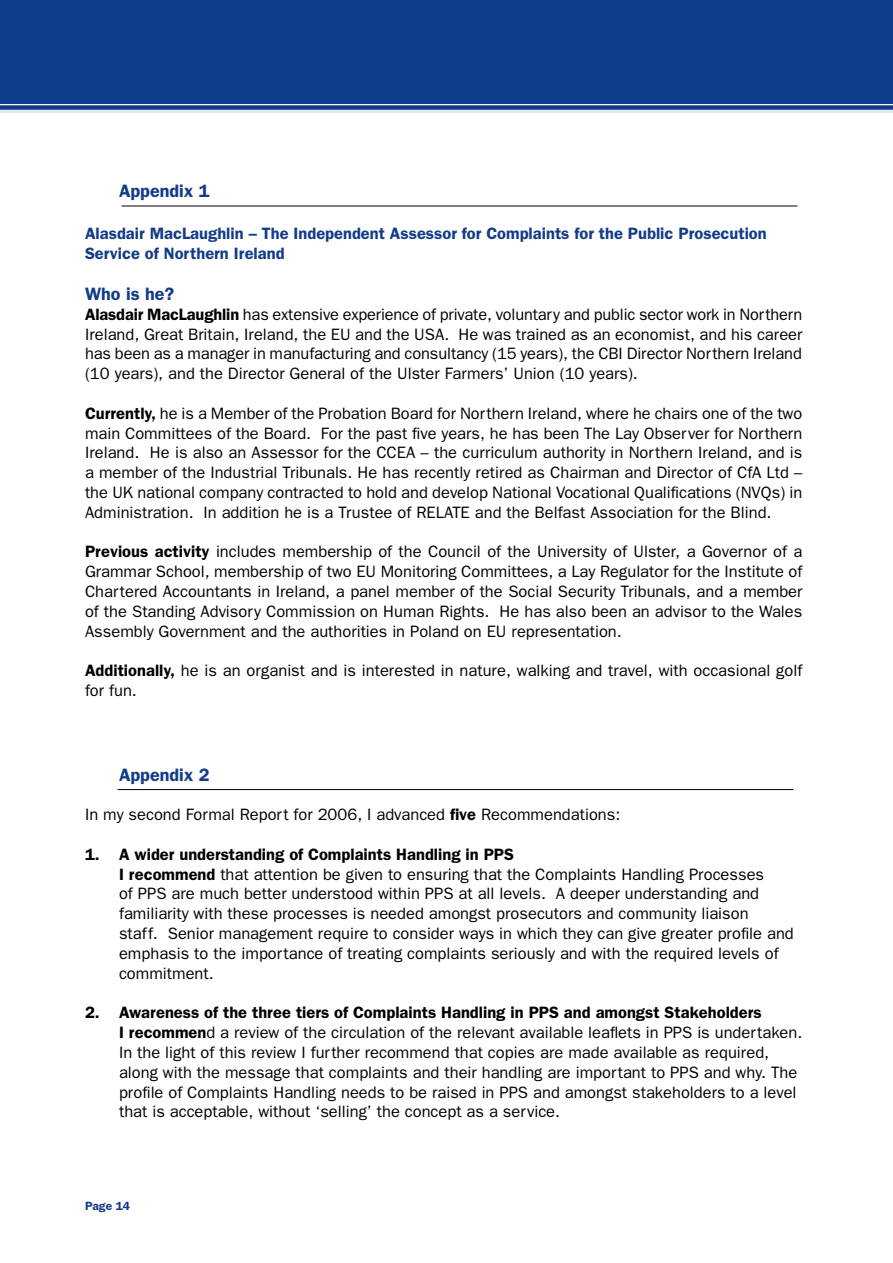
<style>
.page{position:relative;width:893px;height:1263px;background:#fff}
.page>*{position:absolute;margin:0;border:0;box-sizing:border-box;transform-origin:0 0}
.t1{font:600 18px "Franklin Gothic";color:#123c89}
.t2{font:16.5px/19.8px "Franklin Gothic";color:#000;text-align:justify}
.t3{font:600 16.5px/19.8px "Franklin Gothic";color:#123c89}
.t4{font:600 12px "Franklin Gothic";color:#123c89}
.s1{font-weight:600}
</style>
<div class="page">
<hr style="left:0;top:110px;width:893px;height:3px;background:#e4ebf5">
<div style="left:0;top:105px;width:893px;height:5px;background:#123c89"></div>
<hr style="left:122px;top:206px;width:675px;height:1px;background:#000">
<hr style="left:118px;top:789px;width:675px;height:1px;background:#000">
<div style="left:0;top:0;width:893px;height:103px;background:#0d3c8a"></div>
<p class="t1" style="left:119px;top:181px;width:92px">Appendix 1</p>
<p class="t3" style="left:85px;top:223px;width:683px">Alasdair MacLaughlin – The Independent Assessor for Complaints for the Public Prosecution<br>Service of Northern Ireland</p>
<p class="t1" style="left:85px;top:283px;width:91px">Who is he?</p>
<p class="t2" style="left:85px;top:304px;width:719px"><span class="s1">Alasdair MacLaughlin</span> has extensive experience of private, voluntary and public sector work in Northern Ireland, Great Britain, Ireland, the EU and the USA. He was trained as an economist, and his career has been as a manager in manufacturing and consultancy (15 years), the CBI Director Northern Ireland (10 years), and the Director General of the Ulster Farmers’ Union (10 years).</p>
<p class="t2" style="left:85px;top:403px;width:719px"><span class="s1">Currently,</span> he is a Member of the Probation Board for Northern Ireland, where he chairs one of the two main Committees of the Board. For the past five years, he has been The Lay Observer for Northern Ireland. He is also an Assessor for the CCEA – the curriculum authority in Northern Ireland, and is a member of the Industrial Tribunals. He has recently retired as Chairman and Director of CfA Ltd – the UK national company contracted to hold and develop National Vocational Qualifications (NVQs) in Administration. In addition he is a Trustee of RELATE and the Belfast Association for the Blind.</p>
<p class="t2" style="left:85px;top:542px;width:719px"><span class="s1">Previous activity</span> includes membership of the Council of the University of Ulster, a Governor of a Grammar School, membership of two EU Monitoring Committees, a Lay Regulator for the Institute of Chartered Accountants in Ireland, a panel member of the Social Security Tribunals, and a member of the Standing Advisory Commission on Human Rights. He has also been an advisor to the Wales Assembly Government and the authorities in Poland on EU representation.</p>
<p class="t2" style="left:85px;top:660px;width:719px"><span class="s1">Additionally,</span> he is an organist and is interested in nature, walking and travel, with occasional golf for fun.</p>
<p class="t1" style="left:119px;top:764px;width:92px">Appendix 2</p>
<p class="t2" style="left:85px;top:804px;width:537px">In my second Formal Report for 2006, I advanced <span class="s1">five</span> Recommendations:</p>
<p class="t2" style="left:119px;top:844px;width:676px;text-align:left;text-indent:-34px"><span class="s1">1. A wider understanding of Complaints Handling in PPS<br>I recommend</span> that attention be given to ensuring that the Complaints Handling Processes<br>of PPS are much better understood within PPS at all levels. A deeper understanding and familiarity with these processes is needed amongst prosecutors and community liaison<br>staff. Senior management require to consider ways in which they can give greater profile and emphasis to the importance of treating complaints seriously and with the required levels of commitment.</p>
<p class="t2" style="left:119px;top:1002px;width:685px;text-align:left;text-indent:-34px"><span class="s1">2. Awareness of the three tiers of Complaints Handling in PPS and amongst Stakeholders<br>I recommen</span>d a review of the circulation of the relevant available leaflets in PPS is undertaken.<br>In the light of this review I further recommend that copies are made available as required, along with the message that complaints and their handling are important to PPS and why. The profile of Complaints Handling needs to be raised in PPS and amongst stakeholders to a level that is acceptable, without ‘selling’ the concept as a service.</p>
<p class="t4" style="left:85px;top:1199px;width:47px">Page 14</p>
</div>
